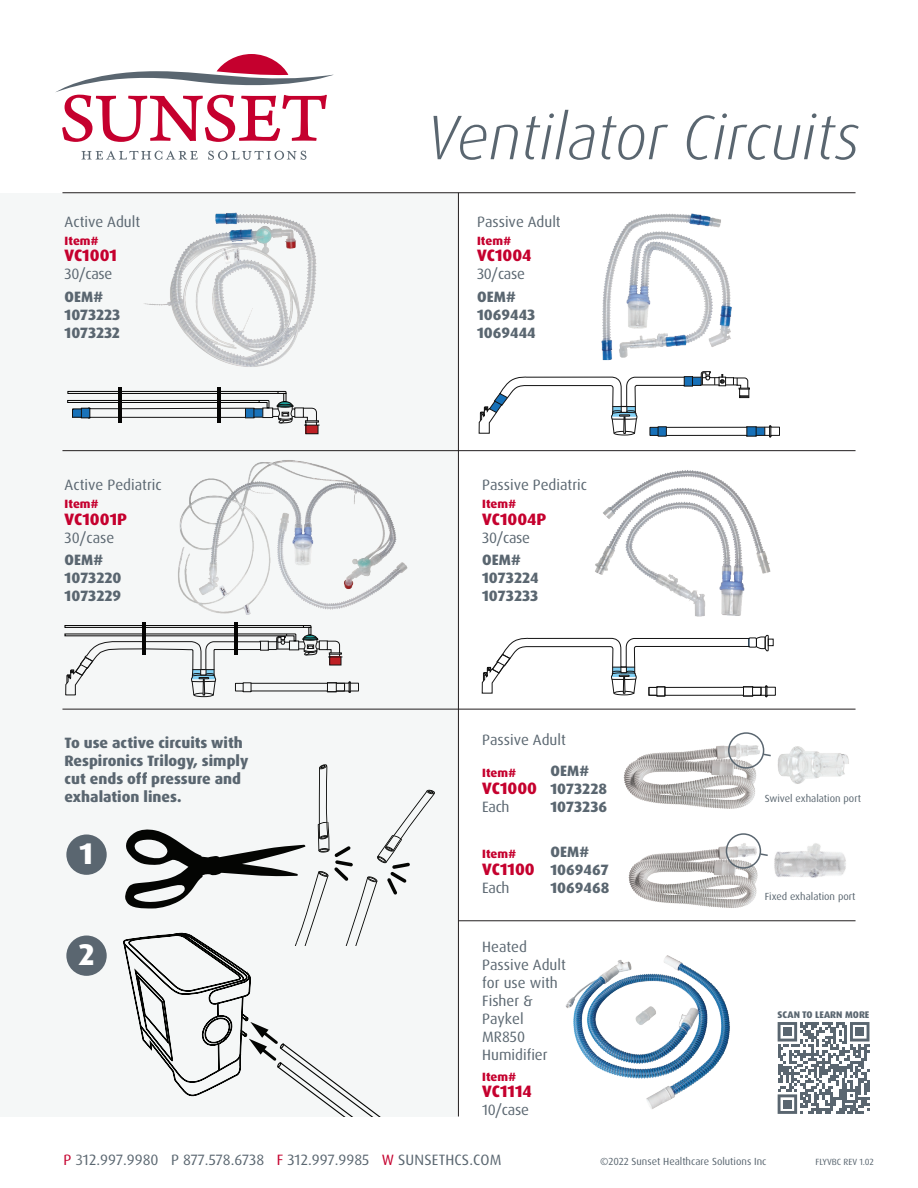
<style>
.page{position:relative;width:918px;height:1188px;background:#fff}
.page>*{position:absolute;margin:0;border:0;box-sizing:border-box;transform-origin:0 0}
.t1{font:italic 300 63px "Dax OT";color:#5a6670}
.t2{font:800 30px "Dax OT";color:#fff}
.t3{font:800 16.5px "Dax OT";color:#c5002e}
.t4{font:15px/18px "Dax OT";color:#5a6670}
.t5{font:800 15px/18px "Dax OT";color:#5a6670}
.t6{font:800 12px "Dax OT";color:#c5002e}
.t7{font:10.35px "Dax OT";color:#5a6670}
.t8{font:800 9.6px "Dax OT";color:#5a6670}
.t9{font:9px "Dax OT";color:#5a6670}
.s1{color:#c5002e}
.s2{color:#6a747b}
</style>
<div class="page">
<div style="left:0;top:193px;width:458px;height:923px;background:#f5f7f7"></div>
<div style="left:66px;top:835px;width:41px;height:40px;background:#5a6670;border-radius:50%"></div>
<svg style="left:81px;top:151px;width:117px;height:9px"></svg>
<svg style="left:208px;top:151px;width:98px;height:9px"></svg>
<svg style="left:55px;top:54px;width:279px;height:88px"></svg>
<img style="left:601px;top:213px;width:131px;height:148px">
<img style="left:595px;top:470px;width:176px;height:147px">
<img style="left:144px;top:212px;width:173px;height:155px">
<img style="left:178px;top:460px;width:230px;height:154px">
<svg style="left:67px;top:391px;width:253px;height:44px"></svg>
<hr style="left:119px;top:387px;width:3px;height:35px;background:#050504">
<hr style="left:218px;top:387px;width:3px;height:35px;background:#050504">
<svg style="left:64px;top:625px;width:295px;height:73px"></svg>
<hr style="left:142px;top:622px;width:3px;height:32px;background:#050504">
<hr style="left:235px;top:622px;width:3px;height:32px;background:#050504">
<svg style="left:481px;top:634px;width:295px;height:64px"></svg>
<div style="left:748px;top:637px;width:9px;height:11px;border:1px solid #131313"></div>
<svg style="left:478px;top:371px;width:302px;height:67px"></svg>
<hr style="left:62px;top:450px;width:794px;height:1px;background:#231f20">
<hr style="left:62px;top:709px;width:794px;height:1px;background:#231f20">
<hr style="left:458px;top:921px;width:398px;height:1px;background:#231f20">
<hr style="left:62px;top:192px;width:794px;height:1px;background:#231f20">
<hr style="left:458px;top:193px;width:1px;height:923px;background:#231f20">
<div style="left:66px;top:936px;width:41px;height:40px;background:#5a6670;border-radius:50%"></div>
<img style="left:623px;top:737px;width:142px;height:72px">
<img style="left:777px;top:746px;width:72px;height:38px">
<div style="left:728px;top:732px;width:36px;height:37px;border:2px solid #5a6670;border-radius:50%"></div>
<svg style="left:761px;top:753px;width:10px;height:4px"></svg>
<img style="left:628px;top:839px;width:134px;height:69px">
<img style="left:774px;top:843px;width:72px;height:35px">
<div style="left:726px;top:833px;width:35px;height:36px;border:2px solid #5a6670;border-radius:50%"></div>
<svg style="left:759px;top:852px;width:9px;height:5px"></svg>
<img style="left:565px;top:955px;width:165px;height:154px">
<svg style="left:123px;top:764px;width:312px;height:352px"></svg>
<svg style="left:778px;top:1022px;width:91px;height:92px"></svg>
<div style="left:783px;top:1028px;width:9px;height:8px;background:#5a6670"></div>
<div style="left:856px;top:1028px;width:8px;height:8px;background:#5a6670"></div>
<div style="left:783px;top:1100px;width:9px;height:8px;background:#5a6670"></div>
<p class="t4" style="left:65px;top:213px;width:77px">Active Adult</p>
<p class="t6" style="left:65px;top:233px;width:36px">Item#</p>
<p class="t3" style="left:65px;top:245px;width:54px">VC1001</p>
<p class="t4" style="left:65px;top:265px;width:49px">30/case</p>
<p class="t5" style="left:65px;top:288px;width:57px">OEM#<br>1073223<br>1073232</p>
<p class="t4" style="left:65px;top:476px;width:99px">Active Pediatric</p>
<p class="t6" style="left:65px;top:496px;width:36px">Item#</p>
<p class="t3" style="left:65px;top:508px;width:64px">VC1001P</p>
<p class="t4" style="left:65px;top:529px;width:51px">30/case</p>
<p class="t5" style="left:65px;top:551px;width:58px">OEM#<br>1073220<br>1073229</p>
<p class="t5" style="left:65px;top:733px;width:185px">To use active circuits with<br>Respironics Trilogy, simply cut ends off pressure and exhalation lines.</p>
<h2 class="t2" style="left:79px;top:834px;width:15px">1</h2>
<h2 class="t2" style="left:79px;top:935px;width:17px">2</h2>
<h1 class="t1" style="left:427px;top:98px;width:435px">Ventilator Circuits</h1>
<p class="t4" style="left:477px;top:213px;width:85px">Passive Adult</p>
<p class="t6" style="left:477px;top:233px;width:36px">Item#</p>
<p class="t3" style="left:477px;top:245px;width:56px">VC1004</p>
<p class="t4" style="left:477px;top:265px;width:49px">30/case</p>
<p class="t5" style="left:477px;top:288px;width:60px">OEM#<br>1069443<br>1069444</p>
<p class="t4" style="left:482px;top:476px;width:106px">Passive Pediatric</p>
<p class="t6" style="left:482px;top:496px;width:36px">Item#</p>
<p class="t3" style="left:482px;top:508px;width:66px">VC1004P</p>
<p class="t4" style="left:482px;top:529px;width:49px">30/case</p>
<p class="t5" style="left:482px;top:551px;width:58px">OEM#<br>1073224<br>1073233</p>
<p class="t4" style="left:482px;top:731px;width:85px">Passive Adult</p>
<p class="t6" style="left:482px;top:766px;width:36px">Item#</p>
<p class="t3" style="left:482px;top:778px;width:56px">VC1000</p>
<p class="t4" style="left:482px;top:798px;width:29px">Each</p>
<p class="t6" style="left:482px;top:847px;width:36px">Item#</p>
<p class="t3" style="left:482px;top:859px;width:54px">VC1100</p>
<p class="t4" style="left:482px;top:879px;width:29px">Each</p>
<p class="t5" style="left:551px;top:762px;width:58px">OEM#<br>1073228<br>1073236</p>
<p class="t5" style="left:551px;top:843px;width:60px">OEM#<br>1069467<br>1069468</p>
<p class="t4" style="left:482px;top:938px;width:85px">Heated<br>Passive Adult for use with<br>Fisher &amp;<br>Paykel<br>MR850<br>Humidifier</p>
<p class="t6" style="left:482px;top:1069px;width:36px">Item#</p>
<p class="t3" style="left:482px;top:1081px;width:51px">VC1114</p>
<p class="t4" style="left:482px;top:1101px;width:48px">10/case</p>
<p class="t7" style="left:765px;top:792px;width:98px">Swivel exhalation port</p>
<p class="t7" style="left:765px;top:889px;width:92px">Fixed exhalation port</p>
<p class="t8" style="left:778px;top:1008px;width:93px">SCAN TO LEARN MORE</p>
<p class="t4" style="left:63px;top:1150px;width:440px"><span class="s1">P</span> <span class="s2">3</span>12.997.9980 P 877.578.6738 <span class="s1">F</span> 312.997.9985 <span class="s1">W</span> SUNSETHCS.COM</p>
<p class="t7" style="left:600px;top:1154px;width:168px">©2022 Sunset Healthcare Solutions Inc</p>
<p class="t9" style="left:815px;top:1156px;width:60px">FLYVBC REV 1.02</p>
</div>
